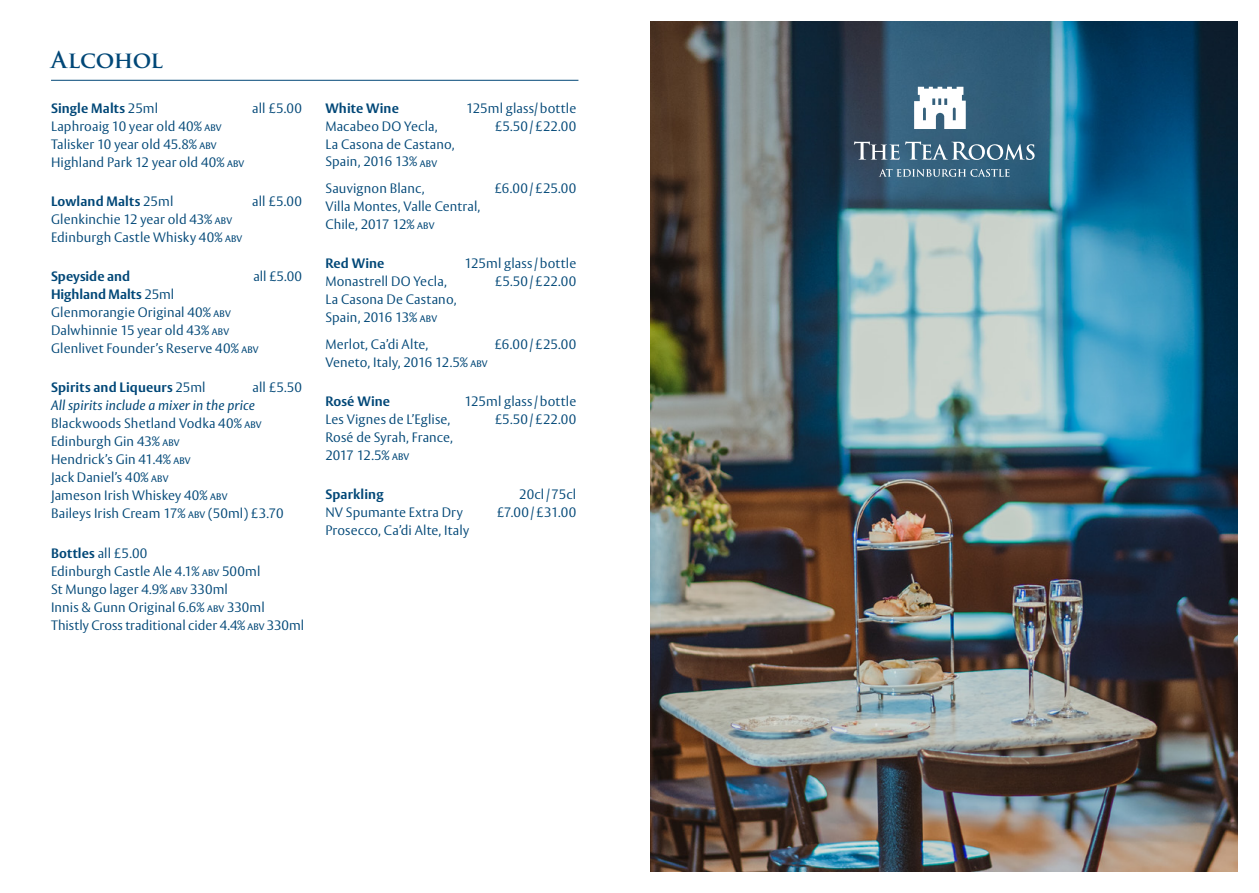
<style>
.page{position:relative;width:1259px;height:893px;background:#fff}
.page>*{position:absolute;margin:0;border:0;box-sizing:border-box;transform-origin:0 0}
.t1{font:700 22.5px "Trajan Pro";letter-spacing:-.02em;color:#004777}
.t2{font:300 13.5px/18px "HS Vesta";letter-spacing:.005em;color:#004777}
.t3{font:700 13.5px "HS Vesta";letter-spacing:.01em;color:#004777}
.s1{font-weight:300}
.s2{font-weight:500;font-size:9.45px}
.s3{font-weight:700}
.s4{font-weight:400;font-style:italic}
</style>
<div class="page">
<hr style="left:51px;top:80px;width:527px;height:1px;background:#004777">
<img style="left:651px;top:21px;width:586px;height:851px">
<svg style="left:854px;top:141px;width:45px;height:19px"></svg>
<svg style="left:905px;top:141px;width:129px;height:19px"></svg>
<svg style="left:878px;top:169px;width:131px;height:8px"></svg>
<svg style="left:914px;top:87px;width:51px;height:42px"></svg>
<h1 class="t1" style="left:51px;top:46px;width:113px">Alcohol</h1>
<p class="t3" style="left:51px;top:100px;width:109px">Single Malts <span class="s1">25ml</span></p>
<p class="t2" style="left:252px;top:99px;width:51px">all £5.00</p>
<p class="t2" style="left:51px;top:117px;width:195px">Laphroaig 10 year old 40% <span class="s2">ABV<br></span>Talisker 10 year old 45.8% <span class="s2">ABV<br></span>Highland Park 12 year old 40% <span class="s2">ABV</span></p>
<p class="t3" style="left:51px;top:193px;width:124px">Lowland Malts <span class="s1">25ml</span></p>
<p class="t2" style="left:252px;top:193px;width:51px">all £5.00</p>
<p class="t2" style="left:51px;top:211px;width:193px">Glenkinchie 12 year old 43% <span class="s2">ABV<br></span>Edinburgh Castle Whisky 40% <span class="s2">ABV</span></p>
<p class="t3" style="left:51px;top:268px;width:81px">Speyside and</p>
<p class="t2" style="left:253px;top:268px;width:50px">all £5.00</p>
<p class="t2" style="left:51px;top:286px;width:209px"><span class="s3">Highland Malts</span> 25ml<br>Glenmorangie Original 40% <span class="s2">ABV<br></span>Dalwhinnie 15 year old 43% <span class="s2">ABV<br></span>Glenlivet Founder’s Reserve 40% <span class="s2">ABV</span></p>
<p class="t3" style="left:51px;top:379px;width:156px">Spirits and Liqueurs <span class="s1">25ml</span></p>
<p class="t2" style="left:252px;top:379px;width:51px">all £5.50</p>
<p class="t2" style="left:51px;top:397px;width:234px"><span class="s4">All spirits include a mixer in the price<br></span>Blackwoods Shetland Vodka 40% <span class="s2">ABV<br></span>Edinburgh Gin 43% <span class="s2">ABV<br></span>Hendrick’s Gin 41.4% <span class="s2">ABV<br></span>Jack Daniel’s 40% <span class="s2">ABV<br></span>Jameson Irish Whiskey 40% <span class="s2">ABV<br></span>Baileys Irish Cream 17% <span class="s2">ABV</span> (50ml) £3.70</p>
<p class="t2" style="left:51px;top:544px;width:255px"><span class="s3">Bottles</span> all £5.00<br>Edinburgh Castle Ale 4.1% <span class="s2">ABV</span> 500ml<br>St Mungo lager 4.9% <span class="s2">ABV</span> 330ml<br>Innis &amp; Gunn Original 6.6% <span class="s2">ABV</span> 330ml<br>Thistly Cross traditional cider 4.4% <span class="s2">ABV</span> 330ml</p>
<p class="t3" style="left:325px;top:100px;width:75px">White Wine</p>
<p class="t2" style="left:466px;top:99px;width:112px">125ml glass/bottle</p>
<p class="t2" style="left:325px;top:117px;width:114px">Macabeo DO Yecla,</p>
<p class="t2" style="left:495px;top:117px;width:83px">£5.50/£22.00</p>
<p class="t2" style="left:325px;top:135px;width:131px">La Casona de Castano,<br>Spain, 2016 13% <span class="s2">ABV</span></p>
<p class="t2" style="left:325px;top:180px;width:101px">Sauvignon Blanc,</p>
<p class="t2" style="left:494px;top:180px;width:83px">£6.00/£25.00</p>
<p class="t2" style="left:325px;top:198px;width:157px">Villa Montes, Valle Central,<br>Chile, 2017 12% <span class="s2">ABV</span></p>
<p class="t3" style="left:325px;top:255px;width:61px">Red Wine</p>
<p class="t2" style="left:464px;top:255px;width:113px">125ml glass/bottle</p>
<p class="t2" style="left:325px;top:273px;width:123px">Monastrell DO Yecla,</p>
<p class="t2" style="left:495px;top:273px;width:83px">£5.50/£22.00</p>
<p class="t2" style="left:325px;top:291px;width:133px">La Casona De Castano,<br>Spain, 2016 13% <span class="s2">ABV</span></p>
<p class="t2" style="left:325px;top:336px;width:104px">Merlot, Ca’di Alte,</p>
<p class="t2" style="left:494px;top:336px;width:83px">£6.00/£25.00</p>
<p class="t2" style="left:325px;top:354px;width:164px">Veneto, Italy, 2016 12.5% <span class="s2">ABV</span></p>
<p class="t3" style="left:325px;top:393px;width:66px">Rosé Wine</p>
<p class="t2" style="left:464px;top:393px;width:113px">125ml glass/bottle</p>
<p class="t2" style="left:325px;top:411px;width:126px">Les Vignes de L’Eglise,</p>
<p class="t2" style="left:495px;top:411px;width:83px">£5.50/£22.00</p>
<p class="t2" style="left:325px;top:429px;width:129px">Rosé de Syrah, France,<br>2017 12.5% <span class="s2">ABV</span></p>
<p class="t3" style="left:325px;top:486px;width:60px">Sparkling</p>
<p class="t2" style="left:519px;top:486px;width:59px">20cl/75cl</p>
<p class="t2" style="left:325px;top:504px;width:139px">NV Spumante Extra Dry</p>
<p class="t2" style="left:497px;top:504px;width:81px">£7.00/£31.00</p>
<p class="t2" style="left:325px;top:522px;width:145px">Prosecco, Ca’di Alte, Italy</p>
</div>
